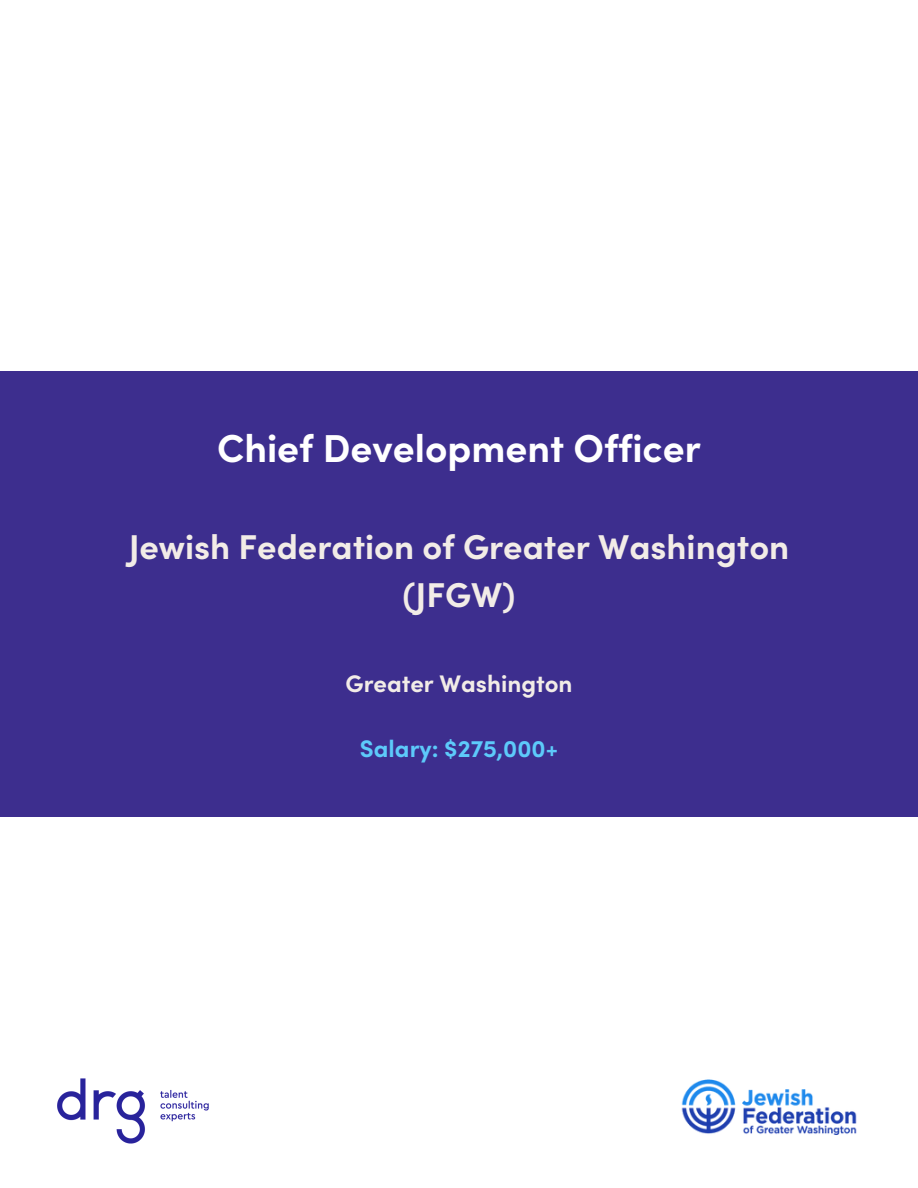
<style>
.page{position:relative;width:918px;height:1188px;background:#fff}
.page>*{position:absolute;margin:0;border:0;box-sizing:border-box;transform-origin:0 0}
.t1{font:700 39px "Sofia Pro";color:#fff}
.t2{font:700 34.5px/47.2px "Sofia Pro";color:#f2ece7;text-align:center}
.t3{font:700 24px "Sofia Pro";color:#f2ece7}
.t4{font:700 24px "Sofia Pro";color:#5dcafa}
</style>
<div class="page">
<div style="left:0;top:371px;width:918px;height:446px;background:#3d2e8e"></div>
<img style="left:57px;top:1078px;width:152px;height:66px">
<img style="left:681px;top:1079px;width:176px;height:56px">
<p class="t1" style="left:217px;top:422px;width:485px">Chief Development Officer</p>
<p class="t2" style="left:129px;top:523px;width:662px">Jewish Federation of Greater Washington (JFGW)</p>
<p class="t3" style="left:345px;top:668px;width:229px">Greater Washington</p>
<p class="t4" style="left:360px;top:733px;width:200px">Salary: $275,000+</p>
</div>
